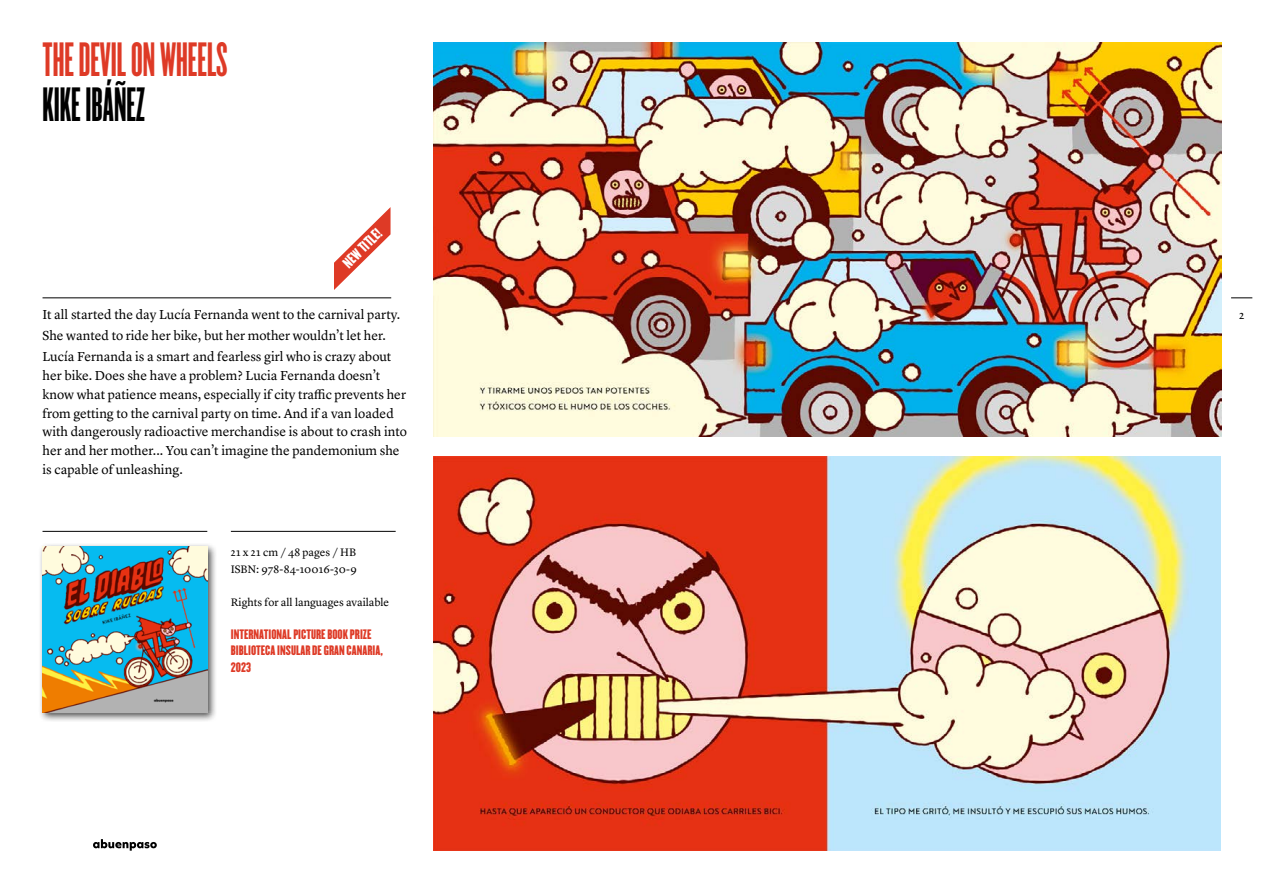
<style>
.page{position:relative;width:1263px;height:893px;background:#fff}
.page>*{position:absolute;margin:0;border:0;box-sizing:border-box;transform-origin:0 0}
.t1{font:42px "Champion Gothic Bantamweight";color:#de3a26}
.t2{font:42px "Champion Gothic Bantamweight";color:#000}
.t3{font:13.5px/18.8px "Lyon Text";color:#000}
.t4{font:13.2px "Champion Gothic Lightweight";color:#fff}
.t5{font:12px/16.5px "Champion Gothic Lightweight";color:#de3a26}
.t6{font:12px "Lyon Text";color:#000}
.t7{font:11.25px/16.5px "Lyon Text";color:#000}
</style>
<div class="page">
<hr style="left:43px;top:298px;width:348px;height:1px;background:#000">
<svg style="left:1231px;top:298px;width:21px;height:1px"></svg>
<hr style="left:43px;top:531px;width:164px;height:1px;background:#000">
<hr style="left:231px;top:531px;width:165px;height:1px;background:#000">
<svg style="left:93px;top:839px;width:64px;height:12px"></svg>
<div style="left:38px;top:542px;width:179px;height:180px;background:#000;opacity:.7"></div>
<img style="left:43px;top:547px;width:164px;height:165px">
<svg style="left:334px;top:207px;width:56px;height:83px"></svg>
<img style="left:434px;top:43px;width:787px;height:393px">
<img style="left:434px;top:457px;width:786px;height:393px">
<h1 class="t1" style="left:43px;top:29px;width:187px">THE DEVIL ON WHEELS</h1>
<h1 class="t2" style="left:43px;top:74px;width:104px">KIKE IBÁÑEZ</h1>
<p class="t4" style="left:338px;top:257px;width:50px;rotate:-45deg">NEW TITLE!</p>
<p class="t3" style="left:43px;top:303px;width:359px;line-height:21.3px">It all started the day Lucía Fernanda went to the carnival party.<br>She wanted to ride her bike, but her mother wouldn’t let her.<br>Lucía Fernanda is a smart and fearless girl who is crazy about</p>
<p class="t3" style="left:43px;top:365px;width:366px">her bike. Does she have a problem? Lucia Fernanda doesn’t know what patience means, especially if city traffic prevents her from getting to the carnival party on time. And if a van loaded with dangerously radioactive merchandise is about to crash into her and her mother... You can’t imagine the pandemonium she is capable of unleashing.</p>
<p class="t7" style="left:231px;top:543px;width:127px">21 x 21 cm / 48 pages / HB<br>ISBN: 978-84-10016-30-9</p>
<p class="t7" style="left:231px;top:593px;width:160px">Rights for all languages available</p>
<p class="t5" style="left:231px;top:625px;width:154px">INTERNATIONAL PICTURE BOOK PRIZE<br>BIBLIOTECA INSULAR DE GRAN CANARIA,<br>2023</p>
<p class="t6" style="left:1239px;top:306px;width:7px">2</p>
</div>
